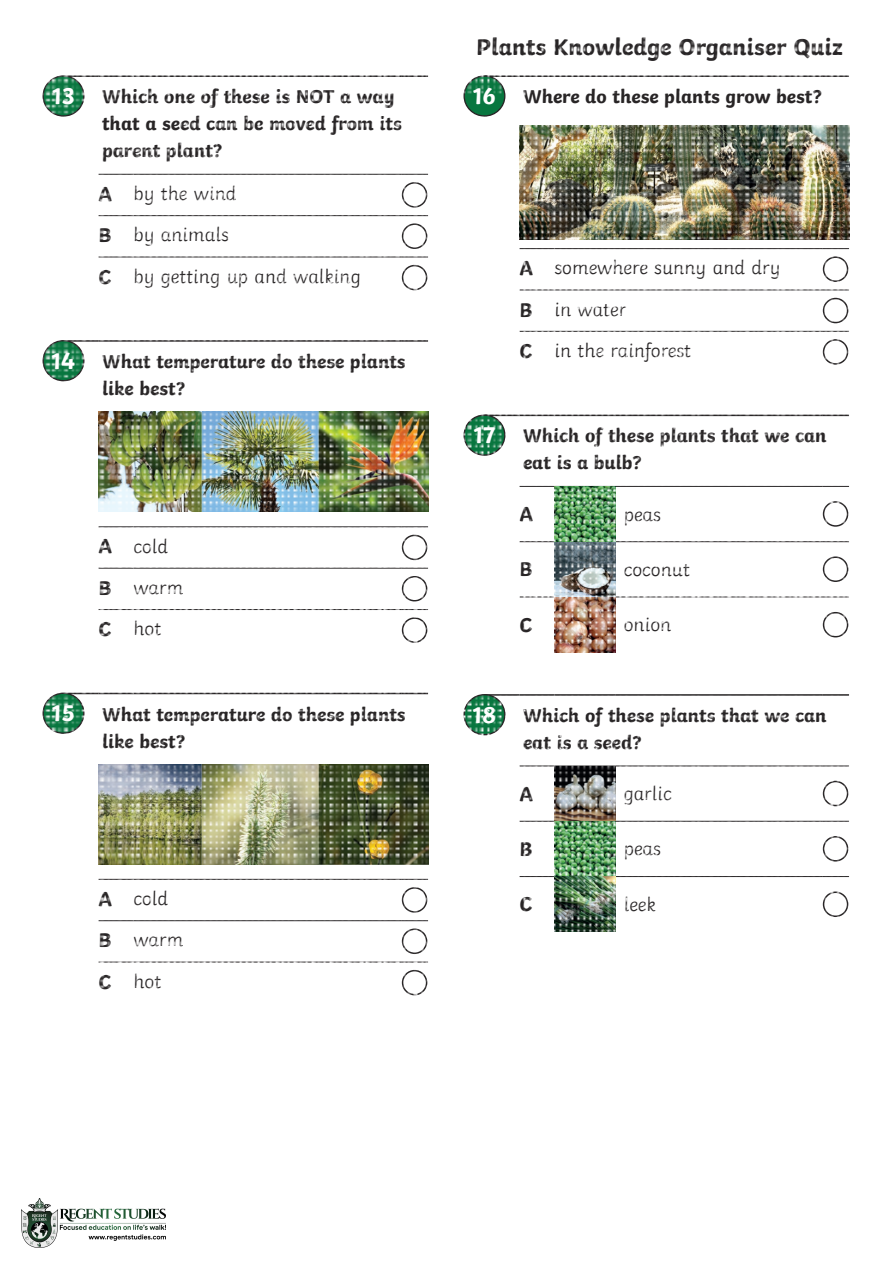
<style>
.page{position:relative;width:893px;height:1263px;background:#fff}
.page>*{position:absolute;margin:0;border:0;box-sizing:border-box;transform-origin:0 0}
.KS1_Body_Copy{font:700 24px "Twinkl";color:#282526}
.KS2_Body_Copy{font:700 24px "Twinkl";color:#fff}
.KS2_Body_Copy-2{font:700 21px "Twinkl";color:#282526}
.KS2_Body_Copy-3{font:700 19.5px/27px "Twinkl";color:#282526}
.KS2_Body_Copy-4{font:300 19.5px "Twinkl";color:#282526}
</style>
<div class="page">
<img style="left:21px;top:75px;width:829px;height:1173px">
<img style="left:22px;top:1198px;width:143px;height:49px">
<p class="KS2_Body_Copy" style="left:52px;top:76px;width:24px">13</p>
<p class="KS2_Body_Copy-3" style="left:102px;top:81px;width:301px">Which one of these is NOT a way that a seed can be moved from its parent plant?</p>
<p class="KS2_Body_Copy-2" style="left:99px;top:177px;width:15px">A</p>
<p class="KS2_Body_Copy-4" style="left:133px;top:179px;width:105px">by the wind</p>
<p class="KS2_Body_Copy-2" style="left:99px;top:218px;width:14px">B</p>
<p class="KS2_Body_Copy-4" style="left:133px;top:220px;width:97px">by animals</p>
<p class="KS2_Body_Copy-2" style="left:99px;top:259px;width:14px">C</p>
<p class="KS2_Body_Copy-4" style="left:133px;top:261px;width:229px">by getting up and walking</p>
<p class="KS2_Body_Copy" style="left:51px;top:341px;width:25px">14</p>
<p class="KS2_Body_Copy-3" style="left:102px;top:346px;width:305px">What temperature do these plants like best?</p>
<p class="KS2_Body_Copy-2" style="left:99px;top:529px;width:15px">A</p>
<p class="KS2_Body_Copy-4" style="left:133px;top:531px;width:36px">cold</p>
<p class="KS2_Body_Copy-2" style="left:99px;top:570px;width:14px">B</p>
<p class="KS2_Body_Copy-4" style="left:133px;top:573px;width:51px">warm</p>
<p class="KS2_Body_Copy-2" style="left:99px;top:612px;width:14px">C</p>
<p class="KS2_Body_Copy-4" style="left:133px;top:614px;width:29px">hot</p>
<p class="KS2_Body_Copy" style="left:52px;top:693px;width:24px">15</p>
<p class="KS2_Body_Copy-3" style="left:102px;top:698px;width:305px">What temperature do these plants like best?</p>
<p class="KS2_Body_Copy-2" style="left:99px;top:882px;width:15px">A</p>
<p class="KS2_Body_Copy-4" style="left:133px;top:884px;width:36px">cold</p>
<p class="KS2_Body_Copy-2" style="left:99px;top:923px;width:14px">B</p>
<p class="KS2_Body_Copy-4" style="left:133px;top:925px;width:51px">warm</p>
<p class="KS2_Body_Copy-2" style="left:99px;top:964px;width:14px">C</p>
<p class="KS2_Body_Copy-4" style="left:133px;top:966px;width:29px">hot</p>
<p class="KS1_Body_Copy" style="left:476px;top:27px;width:368px">Plants Knowledge Organiser Quiz</p>
<p class="KS2_Body_Copy" style="left:473px;top:76px;width:25px">16</p>
<p class="KS2_Body_Copy-3" style="left:523px;top:81px;width:300px">Where do these plants grow best?</p>
<p class="KS2_Body_Copy-2" style="left:520px;top:251px;width:15px">A</p>
<p class="KS2_Body_Copy-4" style="left:554px;top:253px;width:228px">somewhere sunny and dry</p>
<p class="KS2_Body_Copy-2" style="left:520px;top:292px;width:14px">B</p>
<p class="KS2_Body_Copy-4" style="left:554px;top:294px;width:73px">in water</p>
<p class="KS2_Body_Copy-2" style="left:520px;top:334px;width:14px">C</p>
<p class="KS2_Body_Copy-4" style="left:554px;top:336px;width:138px">in the rainforest</p>
<p class="KS2_Body_Copy" style="left:473px;top:415px;width:23px">17</p>
<p class="KS2_Body_Copy-3" style="left:523px;top:420px;width:305px">Which of these plants that we can eat is a bulb?</p>
<p class="KS2_Body_Copy-2" style="left:520px;top:497px;width:15px">A</p>
<p class="KS2_Body_Copy-4" style="left:624px;top:499px;width:39px">peas</p>
<p class="KS2_Body_Copy-2" style="left:520px;top:552px;width:14px">B</p>
<p class="KS2_Body_Copy-4" style="left:624px;top:555px;width:68px">coconut</p>
<p class="KS2_Body_Copy-2" style="left:520px;top:607px;width:14px">C</p>
<p class="KS2_Body_Copy-4" style="left:624px;top:610px;width:49px">onion</p>
<p class="KS2_Body_Copy" style="left:472px;top:695px;width:25px">18</p>
<p class="KS2_Body_Copy-3" style="left:523px;top:700px;width:305px">Which of these plants that we can eat is a seed?</p>
<p class="KS2_Body_Copy-2" style="left:520px;top:776px;width:15px">A</p>
<p class="KS2_Body_Copy-4" style="left:624px;top:779px;width:50px">garlic</p>
<p class="KS2_Body_Copy-2" style="left:520px;top:831px;width:14px">B</p>
<p class="KS2_Body_Copy-4" style="left:624px;top:834px;width:39px">peas</p>
<p class="KS2_Body_Copy-2" style="left:520px;top:887px;width:14px">C</p>
<p class="KS2_Body_Copy-4" style="left:624px;top:889px;width:34px">leek</p>
</div>
